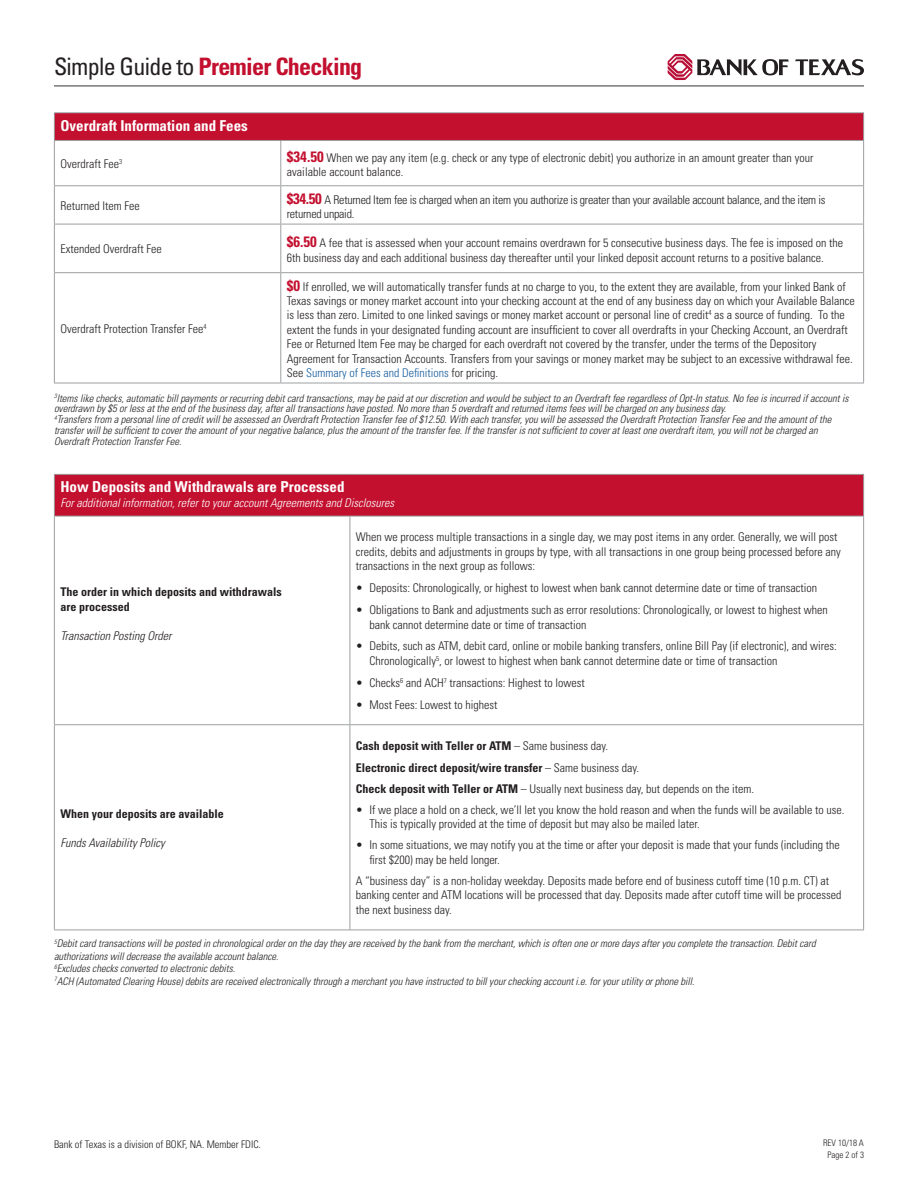
<style>
.page{position:relative;width:918px;height:1188px;background:#fff}
.page>*{position:absolute;margin:0;border:0;box-sizing:border-box;transform-origin:0 0}
.t1{font:700 condensed 24px "Univers";letter-spacing:-.03em;color:#c3102f}
.t2{font:700 condensed 15px "Univers";color:#fff}
.t3{font:300 condensed 12px/14.4px "Univers";color:#231f20}
.t4{font:700 condensed 12px/14.4px "Univers";color:#231f20}
.t5{font:300 condensed 12px/14.4px "Univers";letter-spacing:-.02em;color:#231f20}
.t6{font:italic 300 condensed 12px "Univers";color:#fff}
.t7{font:italic 300 condensed 12px "Univers";color:#231f20}
.t8{font:italic 300 condensed 10.5px/10.8px "Univers";color:#231f20}
.t9{font:300 condensed 10.5px "Univers";color:#231f20}
.t10{font:300 condensed 9px/11.7px "Univers";color:#231f20;text-align:center}
.s1{font-weight:400;color:#231f20}
.s2{font-weight:700;font-size:15px;color:#c3102f}
.s3{color:#175d9e}
.s4{font-weight:300}
.s5{font-weight:700}
</style>
<div class="page">
<hr style="left:54px;top:85px;width:810px;height:2px;background:#76787b">
<svg style="left:668px;top:54px;width:196px;height:26px"></svg>
<div style="left:54px;top:474px;width:810px;height:42px;background:#c3102f"></div>
<hr style="left:54px;top:474px;width:296px;height:1px;background:#9d9fa2">
<hr style="left:54px;top:475px;width:1px;height:41px;background:#9d9fa2">
<hr style="left:350px;top:474px;width:514px;height:1px;background:#9d9fa2">
<hr style="left:863px;top:475px;width:1px;height:41px;background:#9d9fa2">
<hr style="left:54px;top:516px;width:296px;height:1px;background:#9d9fa2">
<hr style="left:54px;top:516px;width:1px;height:208px;background:#9d9fa2">
<hr style="left:350px;top:516px;width:514px;height:1px;background:#9d9fa2">
<hr style="left:350px;top:516px;width:1px;height:208px;background:#9d9fa2">
<hr style="left:863px;top:516px;width:1px;height:208px;background:#9d9fa2">
<hr style="left:54px;top:724px;width:296px;height:1px;background:#9d9fa2">
<hr style="left:54px;top:725px;width:1px;height:205px;background:#9d9fa2">
<hr style="left:350px;top:724px;width:514px;height:1px;background:#9d9fa2">
<hr style="left:350px;top:725px;width:1px;height:205px;background:#9d9fa2">
<hr style="left:863px;top:725px;width:1px;height:205px;background:#9d9fa2">
<hr style="left:54px;top:930px;width:296px;height:1px;background:#9d9fa2">
<hr style="left:350px;top:930px;width:514px;height:1px;background:#9d9fa2">
<div style="left:54px;top:113px;width:810px;height:27px;background:#c3102f"></div>
<hr style="left:54px;top:112px;width:227px;height:1px;background:#9d9fa2">
<svg style="left:54px;top:113px;width:1px;height:27px"></svg>
<hr style="left:281px;top:112px;width:583px;height:1px;background:#9d9fa2">
<svg style="left:863px;top:113px;width:1px;height:27px"></svg>
<hr style="left:54px;top:140px;width:227px;height:1px;background:#9d9fa2">
<hr style="left:54px;top:141px;width:1px;height:44px;background:#9d9fa2">
<hr style="left:281px;top:140px;width:583px;height:1px;background:#9d9fa2">
<hr style="left:280px;top:141px;width:1px;height:44px;background:#9d9fa2">
<hr style="left:863px;top:141px;width:1px;height:44px;background:#9d9fa2">
<hr style="left:54px;top:185px;width:227px;height:1px;background:#9d9fa2">
<hr style="left:54px;top:186px;width:1px;height:38px;background:#9d9fa2">
<hr style="left:281px;top:185px;width:583px;height:1px;background:#9d9fa2">
<hr style="left:280px;top:186px;width:1px;height:38px;background:#9d9fa2">
<hr style="left:863px;top:186px;width:1px;height:38px;background:#9d9fa2">
<hr style="left:54px;top:224px;width:227px;height:1px;background:#9d9fa2">
<hr style="left:54px;top:224px;width:1px;height:48px;background:#9d9fa2">
<hr style="left:281px;top:224px;width:583px;height:1px;background:#9d9fa2">
<hr style="left:280px;top:224px;width:1px;height:48px;background:#9d9fa2">
<hr style="left:863px;top:224px;width:1px;height:48px;background:#9d9fa2">
<hr style="left:54px;top:272px;width:227px;height:1px;background:#9d9fa2">
<hr style="left:54px;top:273px;width:1px;height:110px;background:#9d9fa2">
<hr style="left:281px;top:272px;width:583px;height:1px;background:#9d9fa2">
<hr style="left:280px;top:273px;width:1px;height:110px;background:#9d9fa2">
<hr style="left:863px;top:273px;width:1px;height:110px;background:#9d9fa2">
<hr style="left:54px;top:383px;width:227px;height:1px;background:#9d9fa2">
<hr style="left:281px;top:383px;width:583px;height:1px;background:#9d9fa2">
<p class="t1" style="left:54px;top:52px;width:310px"><span class="s1">Simple Guide to</span> Premier Checking</p>
<p class="t2" style="left:60px;top:116px;width:189px">Overdraft Information and Fees</p>
<p class="t3" style="left:60px;top:156px;width:63px">Overdraft Fee<sup>3</sup></p>
<p class="t3" style="left:287px;top:150px;width:528px"><span class="s2">$34.50</span> When we pay any item (e.g. check or any type of electronic debit) you authorize in an amount greater than your available account balance.</p>
<p class="t3" style="left:60px;top:198px;width:81px">Returned Item Fee</p>
<p class="t5" style="left:287px;top:192px;width:540px"><span class="s2">$34.50</span> A Returned Item fee is charged when an item you authorize is greater than your available account balance, and the item is returned unpaid.</p>
<p class="t3" style="left:60px;top:242px;width:103px">Extended Overdraft Fee</p>
<p class="t3" style="left:287px;top:236px;width:558px"><span class="s2">$6.50</span> A fee that is assessed when your account remains overdrawn for 5 consecutive business days. The fee is imposed on the<br>6th business day and each additional business day thereafter until your linked deposit account returns to a positive balance.</p>
<p class="t3" style="left:287px;top:279px;width:569px"><span class="s2">$0</span> If enrolled, we will automatically transfer funds at no charge to you, to the extent they are available, from your linked Bank of Texas savings or money market account into your checking account at the end of any business day on which your Available Balance is less than zero. Limited to one linked savings or money market account or personal line of credit<sup>4</sup> as a source of funding. To the extent the funds in your designated funding account are insufficient to cover all overdrafts in your Checking Account, an Overdraft Fee or Returned Item Fee may be charged for each overdraft not covered by the transfer, under the terms of the Depository Agreement for Transaction Accounts. Transfers from your savings or money market may be subject to an excessive withdrawal fee.<br>See <span class="s3">Summary of Fees and Definitions</span> for pricing.</p>
<p class="t8" style="left:54px;top:392px;width:796px"><sup>3</sup>Items like checks, automatic bill payments or recurring debit card transactions, may be paid at our discretion and would be subject to an Overdraft fee regardless of Opt-In status. No fee is incurred if account is overdrawn by $5 or less at the end of the business day, after all transactions have posted. No more than 5 overdraft and returned items fees will be charged on any business day.</p>
<p class="t8" style="left:54px;top:414px;width:779px"><sup>4</sup>Transfers from a personal line of credit will be assessed an Overdraft Protection Transfer fee of $12.50. With each transfer, you will be assessed the Overdraft Protection Transfer Fee and the amount of the transfer will be sufficient to cover the amount of your negative balance, plus the amount of the transfer fee. If the transfer is not sufficient to cover at least one overdraft item, you will not be charged an<br>Overdraft Protection Transfer Fee.</p>
<p class="t3" style="left:60px;top:321px;width:148px">Overdraft Protection Transfer Fee<sup>4</sup></p>
<p class="t2" style="left:60px;top:478px;width:286px">How Deposits and Withdrawals are Processed</p>
<p class="t6" style="left:60px;top:495px;width:335px">For additional information, refer to your account Agreements and Disclosures</p>
<p class="t4" style="left:60px;top:585px;width:223px">The order in which deposits and withdrawals are processed</p>
<p class="t7" style="left:60px;top:628px;width:113px">Transaction Posting Order</p>
<p class="t3" style="left:356px;top:530px;width:487px">When we process multiple transactions in a single day, we may post items in any order. Generally, we will post credits, debits and adjustments in groups by type, with all transactions in one group being processed before any transactions in the next group as follows:</p>
<p class="t3" style="left:356px;top:581px;width:463px">• Deposits: Chronologically, or highest to lowest when bank cannot determine date or time of transaction</p>
<p class="t3" style="left:369px;top:602px;width:460px;line-height:15px;text-indent:-14px">• Obligations to Bank and adjustments such as error resolutions: Chronologically, or lowest to highest when bank cannot determine date or time of transaction</p>
<p class="t3" style="left:369px;top:639px;width:469px;line-height:15px;text-indent:-14px">• Debits, such as ATM, debit card, online or mobile banking transfers, online Bill Pay (if electronic), and wires:<br>Chronologically<sup>5</sup>, or lowest to highest when bank cannot determine date or time of transaction</p>
<p class="t3" style="left:356px;top:676px;width:230px">• Checks<sup>6</sup> and ACH<sup>7</sup> transactions: Highest to lowest</p>
<p class="t3" style="left:356px;top:698px;width:143px">• Most Fees: Lowest to highest</p>
<p class="t4" style="left:356px;top:739px;width:254px">Cash deposit with Teller or ATM <span class="s4">– Same business day.</span></p>
<p class="t4" style="left:356px;top:760px;width:285px">Electronic direct deposit/wire transfer <span class="s4">– Same business day.</span></p>
<p class="t3" style="left:356px;top:781px;width:400px"><span class="s5">Check deposit with Teller or ATM</span> – Usually next business day, but depends on the item.</p>
<p class="t3" style="left:369px;top:802px;width:477px;text-indent:-14px">• If we place a hold on a check, we’ll let you know the hold reason and when the funds will be available to use.<br>This is typically provided at the time of deposit but may also be mailed later.</p>
<p class="t3" style="left:369px;top:838px;width:472px;text-indent:-14px">• In some situations, we may notify you at the time or after your deposit is made that your funds (including the first $200) may be held longer.</p>
<p class="t3" style="left:356px;top:874px;width:487px">A “business day” is a non-holiday weekday. Deposits made before end of business cutoff time (10 p.m. CT) at banking center and ATM locations will be processed that day. Deposits made after cutoff time will be processed the next business day.</p>
<p class="t8" style="left:54px;top:937px;width:763px;line-height:12.6px"><sup>5</sup>Debit card transactions will be posted in chronological order on the day they are received by the bank from the merchant, which is often one or more days after you complete the transaction. Debit card authorizations will decrease the available account balance.</p>
<p class="t8" style="left:54px;top:963px;width:183px"><sup>6</sup>Excludes checks converted to electronic debits.</p>
<p class="t8" style="left:54px;top:976px;width:642px"><sup>7</sup>ACH (Automated Clearing House) debits are received electronically through a merchant you have instructed to bill your checking account i.e. for your utility or phone bill.</p>
<p class="t4" style="left:60px;top:806px;width:165px">When your deposits are available</p>
<p class="t7" style="left:60px;top:835px;width:106px">Funds Availability Policy</p>
<p class="t9" style="left:54px;top:1138px;width:208px">Bank of Texas is a division of BOKF, NA. Member FDIC.</p>
<p class="t10" style="left:823px;top:1137px;width:42px">REV 10/18 A<br>Page 2 of 3</p>
</div>
